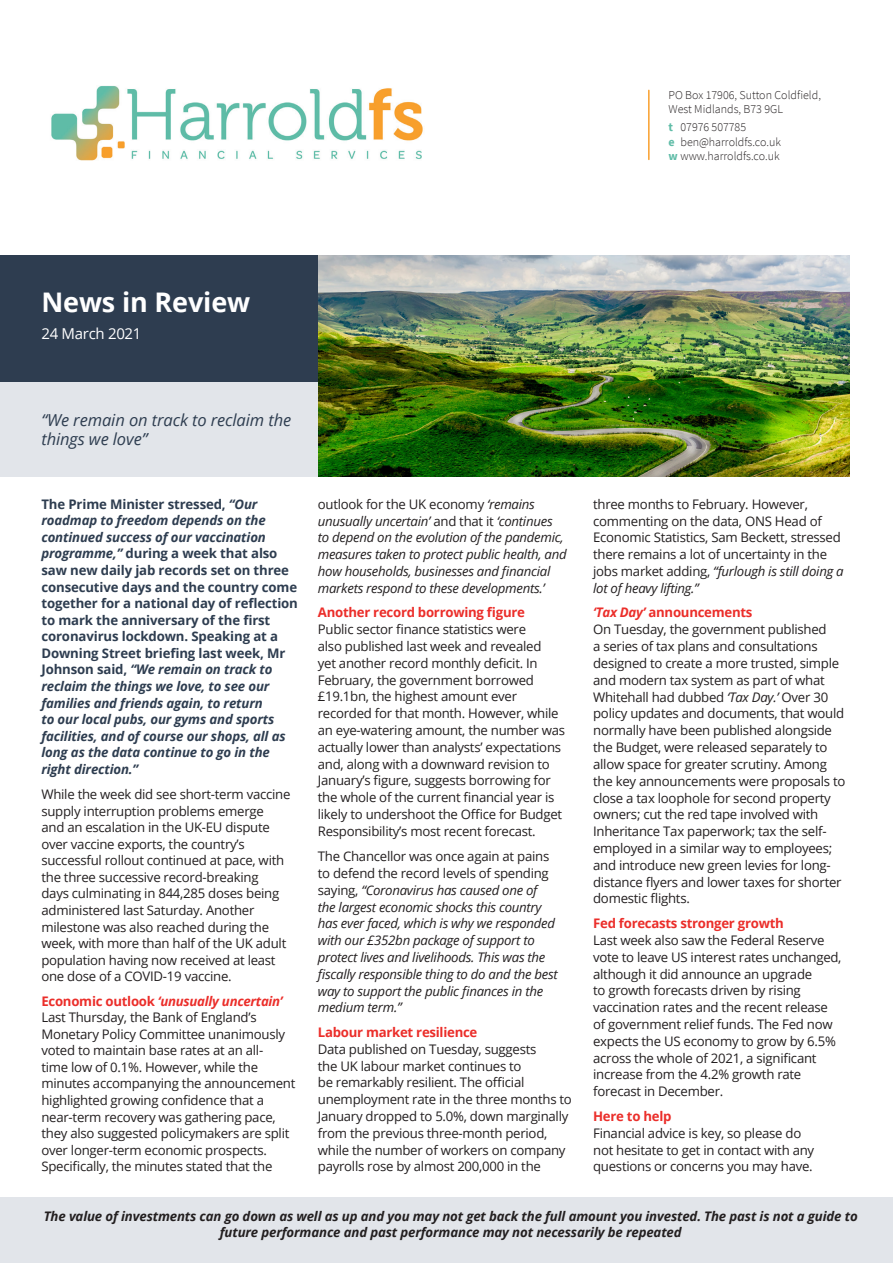
<style>
.page{position:relative;width:893px;height:1263px;background:#fff}
.page>*{position:absolute;margin:0;border:0;box-sizing:border-box;transform-origin:0 0}
.H1_-_News_in_Review{font:700 27px "Open Sans";letter-spacing:-.005em;color:#fff}
.Top_main_pull_quote{font:italic 16.5px/19.5px "Open Sans";letter-spacing:-.005em;color:#2e3d50}
.t1{font:15px "Open Sans";letter-spacing:-.02em;color:#fff}
.Body_Text{font:13.2px/16.8px "Open Sans";letter-spacing:-.02em;color:#231f20}
.Body_Text-2{font:italic 13.2px/16.8px "Open Sans";letter-spacing:-.02em;color:#231f20}
.Intro_text{font:italic 700 13.2px/16.5px "Open Sans";letter-spacing:-.01em;color:#2e3d50}
.Warning_statement{font:italic 700 13.2px/16.5px "Open Sans";letter-spacing:-.01em;color:#231f20;text-align:center}
.H2_-_subhead{font:700 13.2px "Open Sans";letter-spacing:-.02em;color:#eb2e2a}
.H2_-_subhead-2{font:italic 700 13.2px "Open Sans";letter-spacing:-.02em;color:#eb2e2a}
.t2{font:300 12px/14.2px "Source Sans Pro";color:#231f20}
.s1{font-weight:700;color:#5fbca7}
.s2{font-style:normal}
.s3{font-style:italic}
</style>
<div class="page">
<img style="left:318px;top:255px;width:531px;height:222px">
<div style="left:0;top:1197px;width:893px;height:66px;background:#e2e5ea"></div>
<div style="left:0;top:366px;width:318px;height:111px;background:#e2e5ea"></div>
<div style="left:0;top:255px;width:318px;height:127px;background:#2e3d50"></div>
<hr style="left:648px;top:90px;width:2px;height:69px;background:#f99f2d">
<img style="left:51px;top:86px;width:372px;height:75px">
<p class="H1_-_News_in_Review" style="left:41px;top:283px;width:210px">News in Review</p>
<p class="t1" style="left:41px;top:323px;width:102px">24 March 2021</p>
<p class="Top_main_pull_quote" style="left:41px;top:410px;width:251px">“We remain on track to reclaim the things we love”</p>
<p class="t2" style="left:668px;top:88px;width:154px">PO Box 17906, Sutton Coldfield,<br>West Midlands, B73 9GL</p>
<p class="t2" style="left:668px;top:120px;width:114px"><span class="s1">t</span> 07976 507785<br><span class="s1">e</span> ben@harroldfs.co.uk <span class="s1">w</span> www.harroldfs.co.uk</p>
<p class="Body_Text-2" style="left:318px;top:495px;width:250px"><span class="s2">outlook for the UK economy</span> ‘remains unusually uncertain’ <span class="s2">and that it</span> ‘continues to depend on the evolution of the pandemic, measures taken to protect public health, and how households, businesses and financial markets respond to these developments.’</p>
<p class="H2_-_subhead" style="left:318px;top:603px;width:209px">Another record borrowing figure</p>
<p class="Body_Text" style="left:318px;top:620px;width:249px">Public sector finance statistics were<br>also published last week and revealed<br>yet another record monthly deficit. In February, the government borrowed £19.1bn, the highest amount ever recorded for that month. However, while an eye-watering amount, the number was actually lower than analysts’ expectations and, along with a downward revision to January’s figure, suggests borrowing for the whole of the current financial year is likely to undershoot the Office for Budget Responsibility’s most recent forecast.</p>
<p class="Body_Text-2" style="left:318px;top:847px;width:241px"><span class="s2">The Chancellor was once again at pains to defend the record levels of spending saying,</span> “Coronavirus has caused one of the largest economic shocks this country has ever faced, which is why we responded with our £352bn package of support to protect lives and livelihoods. This was the fiscally responsible thing to do and the best way to support the public finances in the medium term.”</p>
<p class="H2_-_subhead" style="left:318px;top:1023px;width:161px">Labour market resilience</p>
<p class="Body_Text" style="left:318px;top:1040px;width:256px">Data published on Tuesday, suggests<br>the UK labour market continues to<br>be remarkably resilient. The official unemployment rate in the three months to January dropped to 5.0%, down marginally from the previous three-month period, while the number of workers on company payrolls rose by almost 200,000 in the</p>
<p class="Intro_text" style="left:41px;top:495px;width:258px"><span class="s2">The Prime Minister stressed,</span> “Our roadmap to freedom depends on the continued success of our vaccination programme,” <span class="s2">during a week that also saw new daily jab records set on three consecutive days and the country come together for a national day of reflection to mark the anniversary of the first coronavirus lockdown. Speaking at a Downing Street briefing last week, Mr Johnson said,</span> “We remain on track to reclaim the things we love, to see our families and friends again, to return<br>to our local pubs, our gyms and sports facilities, and of course our shops, all as long as the data continue to go in the right direction.”</p>
<p class="Body_Text" style="left:41px;top:785px;width:251px">While the week did see short-term vaccine supply interruption problems emerge<br>and an escalation in the UK-EU dispute over vaccine exports, the country’s successful rollout continued at pace, with the three successive record-breaking<br>days culminating in 844,285 doses being administered last Saturday. Another milestone was also reached during the week, with more than half of the UK adult population having now received at least one dose of a COVID-19 vaccine.</p>
<p class="H2_-_subhead-2" style="left:41px;top:991px;width:243px"><span class="s2">Economic outlook</span> ‘unusually uncertain’</p>
<p class="Body_Text" style="left:41px;top:1009px;width:256px">Last Thursday, the Bank of England’s Monetary Policy Committee unanimously voted to maintain base rates at an all-<br>time low of 0.1%. However, while the minutes accompanying the announcement highlighted growing confidence that a near-term recovery was gathering pace, they also suggested policymakers are split over longer-term economic prospects.<br>Specifically, the minutes stated that the</p>
<p class="Body_Text" style="left:593px;top:495px;width:252px">three months to February. However, commenting on the data, ONS Head of Economic Statistics, Sam Beckett, stressed there remains a lot of uncertainty in the jobs market adding, <span class="s3">“furlough is still doing a lot of heavy lifting.”</span></p>
<p class="H2_-_subhead" style="left:593px;top:603px;width:161px"><span class="s3">‘Tax Day’</span> announcements</p>
<p class="Body_Text" style="left:593px;top:621px;width:254px">On Tuesday, the government published<br>a series of tax plans and consultations designed to create a more trusted, simple and modern tax system as part of what Whitehall had dubbed <span class="s3">‘Tax Day.’</span> Over 30 policy updates and documents, that would normally have been published alongside the Budget, were released separately to allow space for greater scrutiny. Among the key announcements were proposals to close a tax loophole for second property owners; cut the red tape involved with Inheritance Tax paperwork; tax the self&shy;employed in a similar way to employees; and introduce new green levies for long&shy;distance flyers and lower taxes for shorter domestic flights.</p>
<p class="H2_-_subhead" style="left:593px;top:914px;width:192px">Fed forecasts stronger growth</p>
<p class="Body_Text" style="left:593px;top:931px;width:250px">Last week also saw the Federal Reserve vote to leave US interest rates unchanged, although it did announce an upgrade<br>to growth forecasts driven by rising vaccination rates and the recent release of government relief funds. The Fed now expects the US economy to grow by 6.5% across the whole of 2021, a significant increase from the 4.2% growth rate forecast in December.</p>
<p class="H2_-_subhead" style="left:593px;top:1107px;width:80px">Here to help</p>
<p class="Body_Text" style="left:593px;top:1124px;width:223px">Financial advice is key, so please do not hesitate to get in contact with any questions or concerns you may have.</p>
<p class="Warning_statement" style="left:44px;top:1207px;width:815px">The value of investments can go down as well as up and you may not get back the full amount you invested. The past is not a guide to future performance and past performance may not necessarily be repeated</p>
</div>
